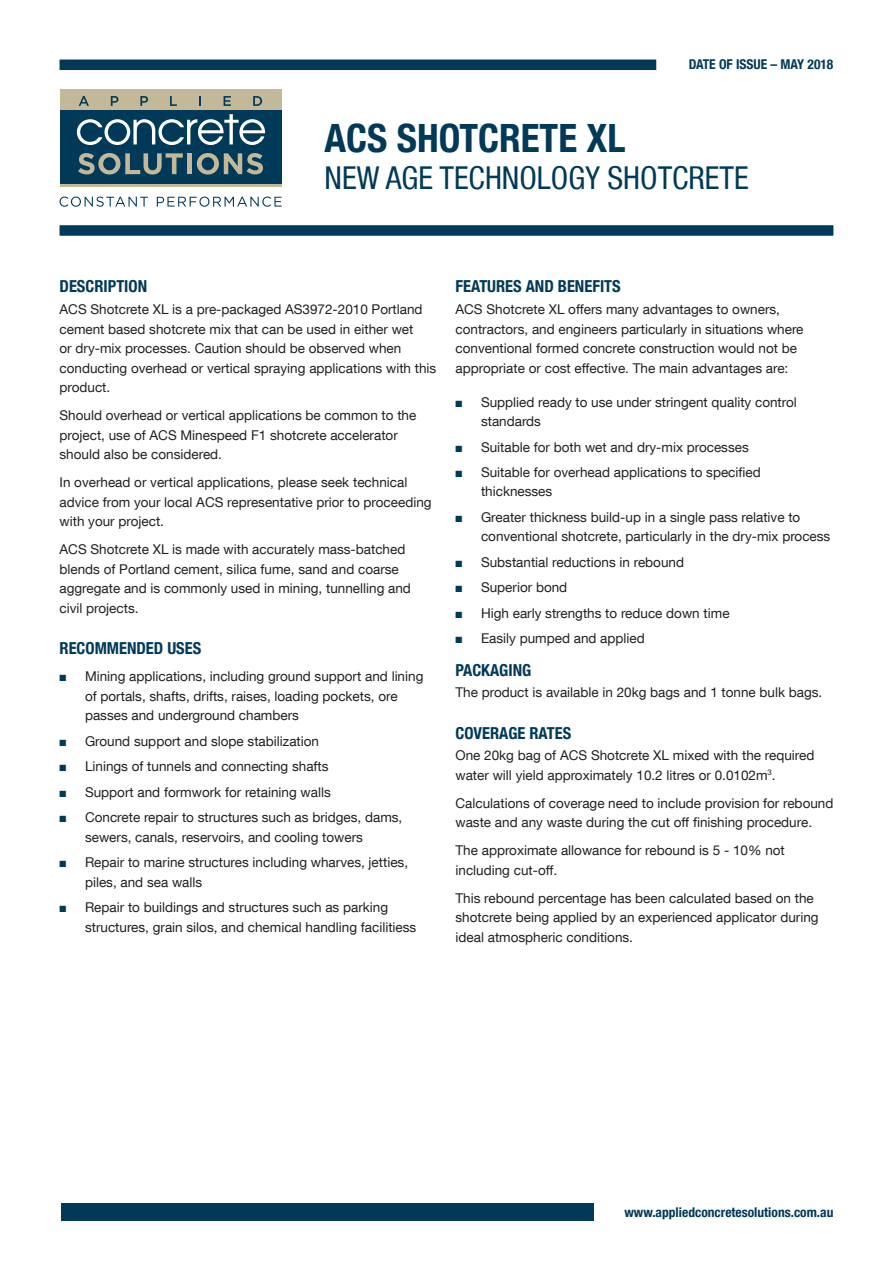
<style>
.page{position:relative;width:893px;height:1263px;background:#fff}
.page>*{position:absolute;margin:0;border:0;box-sizing:border-box;transform-origin:0 0}
.t1{font:700 condensed 39px "Helvetica Neue LT Com";color:#013a58}
.t2{font:condensed 31.5px "Helvetica Neue LT Com";color:#013a58}
.t3{font:700 condensed 16.5px "Helvetica Neue LT Com";color:#013a58}
.t4{font:13.5px/19.5px "Helvetica Neue LT Com";color:#231f20}
.t5{font:700 condensed 13.5px "Helvetica Neue LT Com";color:#013a58}
.s1{color:#013a58}
</style>
<div class="page">
<div style="left:60px;top:225px;width:773px;height:11px;background:#013a58"></div>
<div style="left:60px;top:60px;width:596px;height:10px;background:#013a58"></div>
<div style="left:61px;top:1203px;width:533px;height:17px;background:#013a58"></div>
<div style="left:60px;top:90px;width:221px;height:25px;background:#c3b998"></div>
<div style="left:60px;top:110px;width:221px;height:76px;background:#013a58"></div>
<hr style="left:60px;top:184px;width:221px;height:3px;background:#c3b998">
<svg style="left:77px;top:114px;width:188px;height:31px"></svg>
<svg style="left:79px;top:96px;width:10px;height:10px"></svg>
<svg style="left:111px;top:96px;width:7px;height:10px"></svg>
<svg style="left:140px;top:96px;width:8px;height:10px"></svg>
<svg style="left:170px;top:96px;width:7px;height:10px"></svg>
<svg style="left:199px;top:96px;width:2px;height:10px"></svg>
<svg style="left:224px;top:96px;width:7px;height:10px"></svg>
<svg style="left:253px;top:96px;width:9px;height:10px"></svg>
<svg style="left:78px;top:153px;width:105px;height:21px"></svg>
<div style="left:187px;top:153px;width:5px;height:21px;background:#c3b998"></div>
<svg style="left:197px;top:153px;width:66px;height:21px"></svg>
<svg style="left:60px;top:197px;width:88px;height:10px"></svg>
<svg style="left:157px;top:197px;width:125px;height:10px"></svg>
<p class="t5" style="left:689px;top:56px;width:146px">DATE OF ISSUE – MAY 2018</p>
<h1 class="t1" style="left:325px;top:114px;width:302px">ACS SHOTCRETE XL</h1>
<h2 class="t2" style="left:325px;top:160px;width:426px">NEW AGE TECHNOLOGY SHOTCRETE</h2>
<p class="t3" style="left:60px;top:277px;width:89px">DESCRIPTION</p>
<p class="t4" style="left:60px;top:299px;width:378px">ACS Shotcrete XL is a pre-packaged AS3972-2010 Portland cement based shotcrete mix that can be used in either wet<br>or dry-mix processes. Caution should be observed when conducting overhead or vertical spraying applications with this product.</p>
<p class="t4" style="left:60px;top:405px;width:358px">Should overhead or vertical applications be common to the project, use of ACS Minespeed F1 shotcrete accelerator should also be considered.</p>
<p class="t4" style="left:60px;top:472px;width:374px">In overhead or vertical applications, please seek technical advice from your local ACS representative prior to proceeding with your project.</p>
<p class="t4" style="left:60px;top:539px;width:353px">ACS Shotcrete XL is made with accurately mass-batched blends of Portland cement, silica fume, sand and coarse aggregate and is commonly used in mining, tunnelling and civil projects.</p>
<p class="t3" style="left:60px;top:638px;width:143px">RECOMMENDED USES</p>
<p class="t4" style="left:85px;top:666px;width:340px;text-indent:-26px"><span class="s1">■</span> Mining applications, including ground support and lining of portals, shafts, drifts, raises, loading pockets, ore passes and underground chambers</p>
<p class="t4" style="left:60px;top:731px;width:261px"><span class="s1">■</span> Ground support and slope stabilization</p>
<p class="t4" style="left:60px;top:756px;width:271px"><span class="s1">■</span> Linings of tunnels and connecting shafts</p>
<p class="t4" style="left:60px;top:782px;width:273px"><span class="s1">■</span> Support and formwork for retaining walls</p>
<p class="t4" style="left:85px;top:807px;width:319px;text-indent:-26px"><span class="s1">■</span> Concrete repair to structures such as bridges, dams, sewers, canals, reservoirs, and cooling towers</p>
<p class="t4" style="left:85px;top:852px;width:325px;text-indent:-26px"><span class="s1">■</span> Repair to marine structures including wharves, jetties, piles, and sea walls</p>
<p class="t4" style="left:85px;top:897px;width:333px;text-indent:-26px"><span class="s1">■</span> Repair to buildings and structures such as parking structures, grain silos, and chemical handling facilitiess</p>
<p class="t3" style="left:455px;top:277px;width:167px">FEATURES AND BENEFITS</p>
<p class="t4" style="left:455px;top:299px;width:350px">ACS Shotcrete XL offers many advantages to owners, contractors, and engineers particularly in situations where conventional formed concrete construction would not be appropriate or cost effective. The main advantages are:</p>
<p class="t4" style="left:481px;top:392px;width:317px;text-indent:-26px"><span class="s1">■</span> Supplied ready to use under stringent quality control standards</p>
<p class="t4" style="left:455px;top:437px;width:295px"><span class="s1">■</span> Suitable for both wet and dry-mix processes</p>
<p class="t4" style="left:481px;top:462px;width:281px;text-indent:-26px"><span class="s1">■</span> Suitable for overhead applications to specified thicknesses</p>
<p class="t4" style="left:481px;top:507px;width:351px;text-indent:-26px"><span class="s1">■</span> Greater thickness build-up in a single pass relative to conventional shotcrete, particularly in the dry-mix process</p>
<p class="t4" style="left:455px;top:552px;width:230px"><span class="s1">■</span> Substantial reductions in rebound</p>
<p class="t4" style="left:455px;top:577px;width:113px"><span class="s1">■</span> Superior bond</p>
<p class="t4" style="left:455px;top:603px;width:276px"><span class="s1">■</span> High early strengths to reduce down time</p>
<p class="t4" style="left:455px;top:628px;width:191px"><span class="s1">■</span> Easily pumped and applied</p>
<p class="t3" style="left:455px;top:660px;width:77px">PACKAGING</p>
<p class="t4" style="left:455px;top:682px;width:368px">The product is available in 20kg bags and 1 tonne bulk bags.</p>
<p class="t3" style="left:455px;top:723px;width:117px">COVERAGE RATES</p>
<p class="t4" style="left:455px;top:745px;width:360px">One 20kg bag of ACS Shotcrete XL mixed with the required water will yield approximately 10.2 litres or 0.0102m<sup>3</sup>.</p>
<p class="t4" style="left:455px;top:793px;width:379px">Calculations of coverage need to include provision for rebound waste and any waste during the cut off finishing procedure.</p>
<p class="t4" style="left:455px;top:840px;width:331px">The approximate allowance for rebound is 5 - 10% not including cut-off.</p>
<p class="t4" style="left:455px;top:888px;width:365px">This rebound percentage has been calculated based on the shotcrete being applied by an experienced applicator during ideal atmospheric conditions.</p>
<p class="t5" style="left:624px;top:1204px;width:211px">www.appliedconcretesolutions.com.au</p>
</div>
